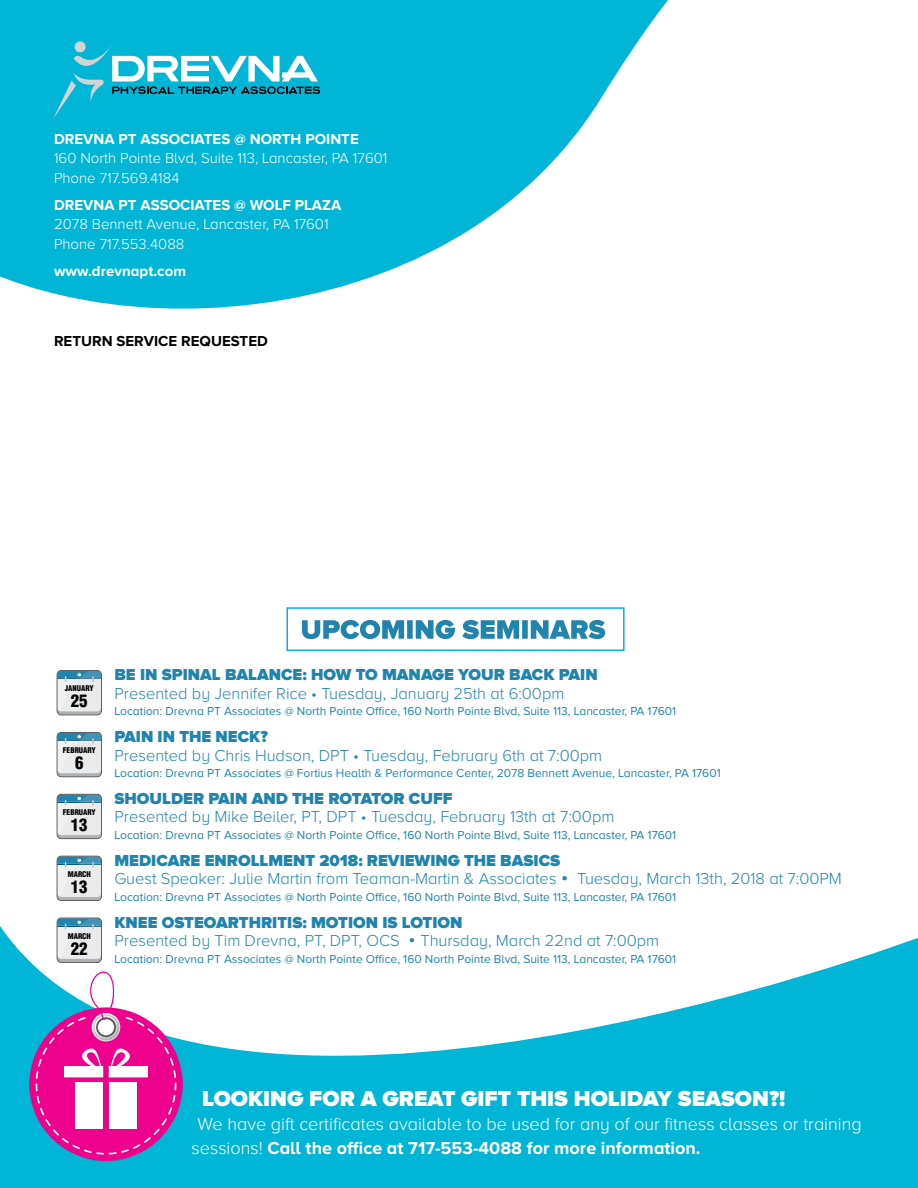
<style>
.page{position:relative;width:918px;height:1188px;background:#fff}
.page>*{position:absolute;margin:0;border:0;box-sizing:border-box;transform-origin:0 0}
.t1{font:900 22.5px "Proxima Nova A";color:#fff}
.t2{font:300 18px/24px "Proxima Nova A";color:#fff}
.t3{font:900 condensed 16.8px "Helvetica LT Std";color:#000}
.t4{font:300 16.5px/18.5px "Proxima Nova A";color:#2084ae}
.t5{font:900 16.5px "Proxima Nova A";color:#2084ae}
.t6{font:300 15px/19.5px "Proxima Nova A";color:#fff}
.t7{font:700 15px "Proxima Nova A";color:#fff}
.t8{font:700 15px "Proxima Nova A";color:#000}
.t9{font:12px "Proxima Nova A";color:#2084ae}
.t10{font:900 condensed 7.65px "Helvetica LT Std";color:#000}
.s1{font-weight:900}
.s2{font-family:"Gotham";font-weight:400}
.s3{font-weight:700}
</style>
<div class="page">
<svg style="left:0;top:0;width:668px;height:309px;fill:#00b5d6"></svg>
<svg style="left:302px;top:620px;width:303px;height:19px"></svg>
<div style="left:75px;top:41px;width:11px;height:11px;background:#d2d3d4;border-radius:50%"></div>
<svg style="left:53px;top:45px;width:267px;height:74px;background:#28b9d4"></svg>
<div style="left:286px;top:607px;width:339px;height:44px;border:2px solid #00b5d6"></div>
<svg style="left:0;top:917px;width:918px;height:271px;fill:#00b5d6"></svg>
<svg style="left:29px;top:972px;width:154px;height:189px"></svg>
<svg style="left:57px;top:794px;width:45px;height:45px"></svg>
<svg style="left:57px;top:856px;width:45px;height:45px"></svg>
<svg style="left:57px;top:918px;width:45px;height:45px"></svg>
<svg style="left:57px;top:670px;width:45px;height:45px"></svg>
<svg style="left:57px;top:732px;width:45px;height:45px"></svg>
<p class="t7" style="left:54px;top:130px;width:306px">DREVNA PT ASSOCIATES @ NORTH POINTE</p>
<p class="t6" style="left:54px;top:148px;width:335px">160 North Pointe Blvd, Suite 113, Lancaster, PA 17601<br>Phone 717.569.4184</p>
<p class="t7" style="left:54px;top:196px;width:289px">DREVNA PT ASSOCIATES @ WOLF PLAZA</p>
<p class="t6" style="left:54px;top:214px;width:276px">2078 Bennett Avenue, Lancaster, PA 17601<br>Phone 717.553.4088</p>
<p class="t7" style="left:54px;top:262px;width:134px">www.drevnapt.com</p>
<p class="t8" style="left:54px;top:332px;width:215px">RETURN SERVICE REQUESTED</p>
<p class="t10" style="left:65px;top:683px;width:30px">JANUARY</p>
<h3 class="t3" style="left:71px;top:691px;width:18px">25</h3>
<p class="t10" style="left:63px;top:745px;width:35px">FEBRUARY</p>
<h3 class="t3" style="left:75px;top:752px;width:10px">6</h3>
<p class="t10" style="left:63px;top:807px;width:35px">FEBRUARY</p>
<h3 class="t3" style="left:71px;top:814px;width:18px">13</h3>
<p class="t10" style="left:68px;top:869px;width:25px">MARCH</p>
<h3 class="t3" style="left:71px;top:876px;width:18px">13</h3>
<p class="t10" style="left:68px;top:931px;width:25px">MARCH</p>
<h3 class="t3" style="left:71px;top:938px;width:18px">22</h3>
<h3 class="t5" style="left:114px;top:665px;width:485px">BE IN SPINAL BALANCE: HOW TO MANAGE YOUR BACK PAIN</h3>
<h3 class="t4" style="left:114px;top:684px;width:451px">Presented by Jennifer Rice • Tuesday, January 25th at 6:00pm</h3>
<p class="t9" style="left:114px;top:704px;width:563px">Location: Drevna PT Associates @ North Pointe Office, 160 North Pointe Blvd, Suite 113, Lancaster, PA 17601</p>
<h3 class="t5" style="left:114px;top:727px;width:155px">PAIN IN THE NECK?</h3>
<h3 class="t4" style="left:114px;top:746px;width:489px">Presented by Chris Hudson, DPT • Tuesday, February 6th at 7:00pm</h3>
<p class="t9" style="left:114px;top:766px;width:608px">Location: Drevna PT Associates @ Fortius Health &amp; Performance Center, 2078 Bennett Avenue, Lancaster, PA 17601</p>
<h3 class="t5" style="left:114px;top:789px;width:340px">SHOULDER PAIN AND THE ROTATOR CUFF</h3>
<h3 class="t4" style="left:114px;top:808px;width:501px">Presented by Mike Beiler, PT, DPT • Tuesday, February 13th at 7:00pm</h3>
<p class="t9" style="left:114px;top:828px;width:563px">Location: Drevna PT Associates @ North Pointe Office, 160 North Pointe Blvd, Suite 113, Lancaster, PA 17601</p>
<h3 class="t4" style="left:114px;top:851px;width:729px"><span class="s1">MEDICARE ENROLLMENT 2018: REVIEWING THE BASICS<br></span>Guest Speaker: Julie Martin from Teaman-Martin &amp; Associates <span class="s2">•</span> Tuesday, March 13th, 2018 at 7:00PM</h3>
<p class="t9" style="left:114px;top:890px;width:563px">Location: Drevna PT Associates @ North Pointe Office, 160 North Pointe Blvd, Suite 113, Lancaster, PA 17601</p>
<h3 class="t4" style="left:114px;top:913px;width:546px"><span class="s1">KNEE OSTEOARTHRITIS: MOTION IS LOTION<br></span>Presented by Tim Drevna, PT, DPT, OCS <span class="s2">•</span> Thursday, March 22nd at 7:00pm</h3>
<p class="t9" style="left:114px;top:952px;width:563px">Location: Drevna PT Associates @ North Pointe Office, 160 North Pointe Blvd, Suite 113, Lancaster, PA 17601</p>
<h1 class="t1" style="left:202px;top:1086px;width:585px">LOOKING FOR A GREAT GIFT THIS HOLIDAY SEASON?!</h1>
<h2 class="t2" style="left:192px;top:1112px;width:672px;text-indent:6px">We have gift certificates available to be used for any of our fitness classes or training sessions! <span class="s3">Call the office at 717-553-4088 for more information.</span></h2>
</div>
